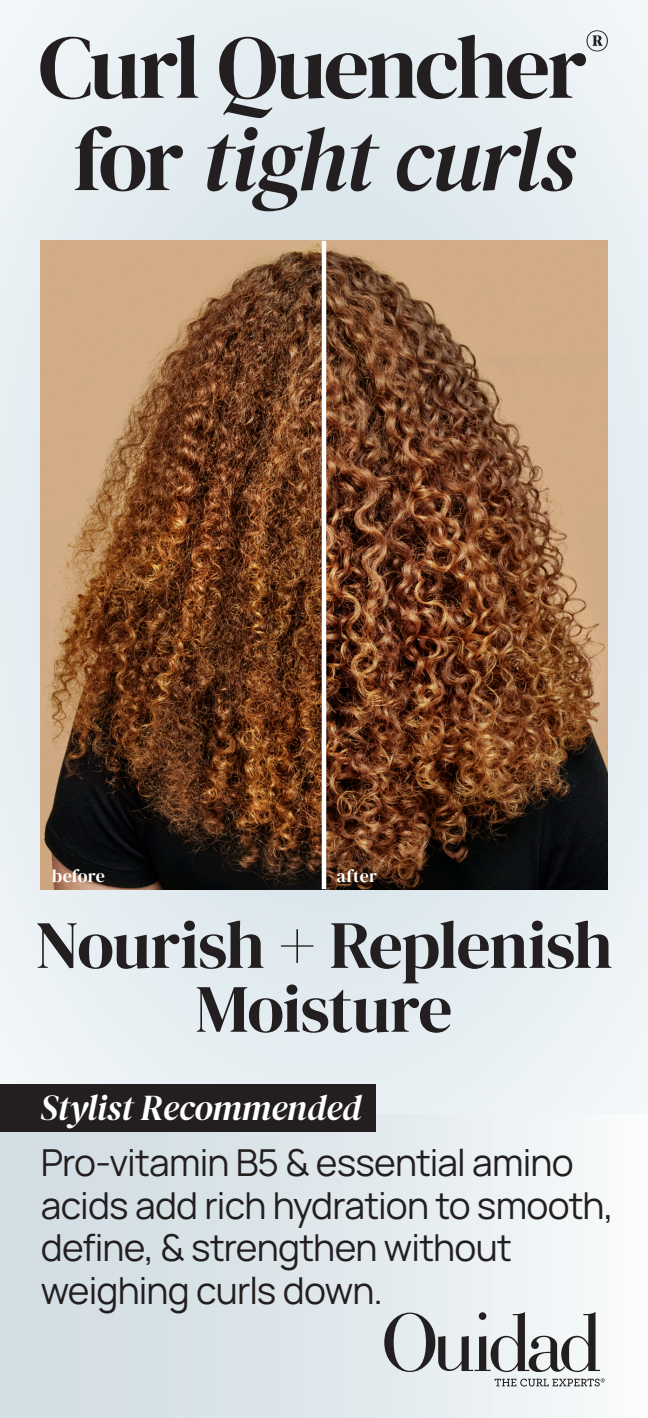
<style>
.page{position:relative;width:648px;height:1418px;background:#fff}
.page>*{position:absolute;margin:0;border:0;box-sizing:border-box;transform-origin:0 0}
.t1{font:90px/92.2px "DM Serif Display";letter-spacing:-.035em;color:#231f20;text-align:center}
.t2{font:67.5px/63.9px "DM Serif Display";letter-spacing:-.02em;color:#231f20;text-align:center}
.t3{font:200 37.12px/42.8px "Manrope";letter-spacing:-.025em;color:#231f20}
.t4{font:italic 36px "DM Serif Display";letter-spacing:-.01em;color:#fff}
.t5{font:18px "DM Serif Display";letter-spacing:.01em;color:#fff}
.s1{font-style:italic}
</style>
<div class="page">
<div style="left:0;top:0;width:648px;height:1113px;background:#e6eef2"></div>
<div style="left:0;top:1114px;width:648px;height:304px;background:linear-gradient(to right,#cddae1,#f6f9f9)"></div>
<svg style="left:384px;top:1311px;width:216px;height:61px"></svg>
<svg style="left:495px;top:1378px;width:110px;height:8px"></svg>
<img style="left:40px;top:241px;width:282px;height:648px">
<img style="left:326px;top:241px;width:282px;height:648px">
<hr style="left:322px;top:241px;width:4px;height:648px;background:#fff">
<div style="left:0;top:1084px;width:376px;height:47px;background:#231f20"></div>
<p class="t1" style="left:39px;top:22px;width:572px">Curl Quencher<sup>® </sup>for <span class="s1">tight curls</span></p>
<p class="t5" style="left:52px;top:866px;width:55px">before</p>
<p class="t5" style="left:337px;top:866px;width:42px">after</p>
<p class="t2" style="left:35px;top:914px;width:579px">Nourish + Replenish<br>Moisture</p>
<p class="t4" style="left:40px;top:1087px;width:323px">Stylist Recommended</p>
<p class="t3" style="left:41px;top:1139px;width:575px">Pro-vitamin B5 &amp; essential amino acids add rich hydration to smooth, define, &amp; strengthen without weighing curls down.</p>
</div>
